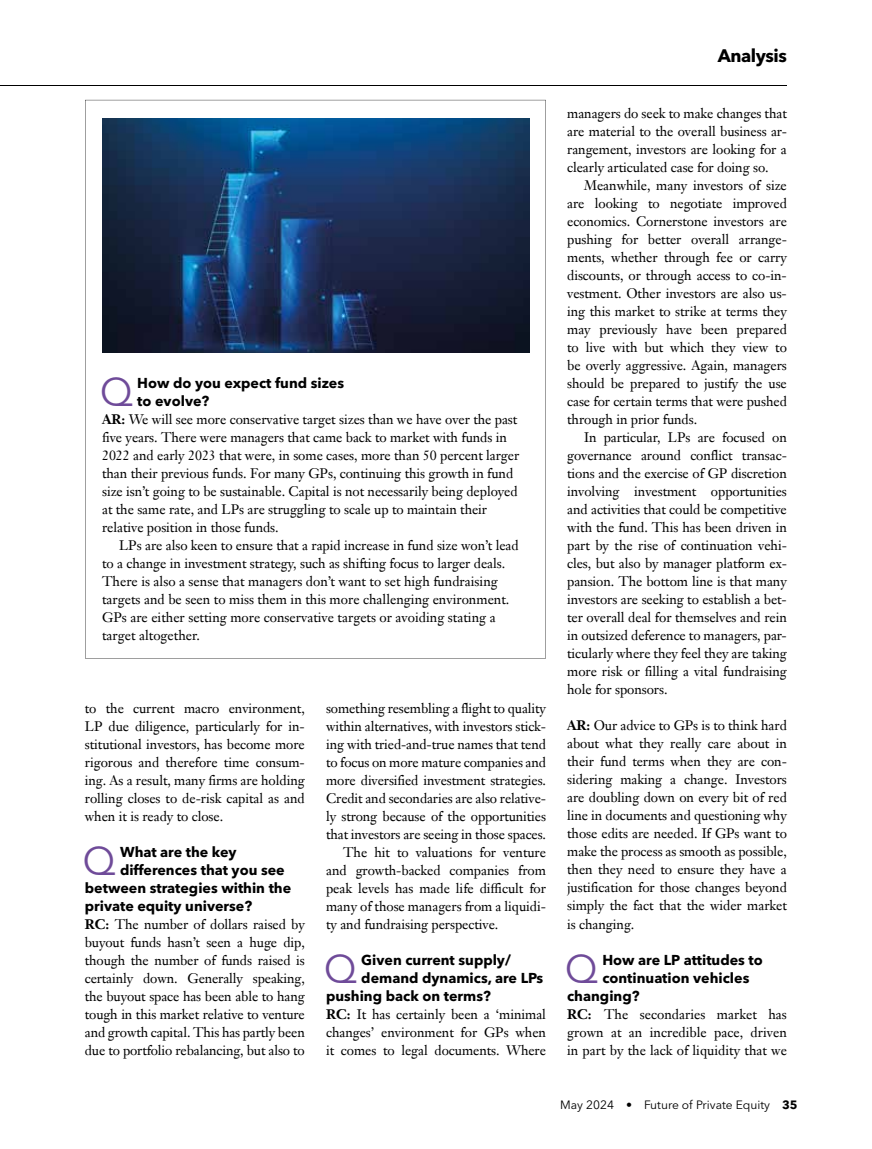
<style>
.page{position:relative;width:872px;height:1149px;background:#fff}
.page>*{position:absolute;margin:0;border:0;box-sizing:border-box;transform-origin:0 0}
.t1{font:39.6px "Avenir Next LT Pro";color:#6f4b99}
.t2{font:700 18px "Avenir Next LT Pro";letter-spacing:-.025em;color:#000}
.t3{font:700 14.25px/18px "Avenir Next LT Pro";color:#000}
.t4{font:13.5px/18px "Janson Text LT Pro";letter-spacing:-.005em;color:#000;text-align:justify}
.t5{font:12px "Avenir Next LT Pro";color:#000}
.s1{font-weight:700}
</style>
<div class="page">
<hr style="left:0;top:85px;width:787px;height:1px;background:#000">
<svg style="left:85px;top:100px;width:461px;height:558px"></svg>
<img style="left:102px;top:118px;width:427px;height:234px">
<h1 class="t1" style="left:100px;top:368px;width:35px">Q</h1>
<p class="t3" style="left:137px;top:374px;width:208px">How do you expect fund sizes to evolve?</p>
<p class="t4" style="left:102px;top:410px;width:419px;text-align:left"><span class="s1">AR:</span> We will see more conservative target sizes than we have over the past five years. There were managers that came back to market with funds in 2022 and early 2023 that were, in some cases, more than 50 percent larger than their previous funds. For many GPs, continuing this growth in fund size isn’t going to be sustainable. Capital is not necessarily being deployed at the same rate, and LPs are struggling to scale up to maintain their relative position in those funds.</p>
<p class="t4" style="left:102px;top:536px;width:418px;text-align:left;text-indent:17px">LPs are also keen to ensure that a rapid increase in fund size won’t lead to a change in investment strategy, such as shifting focus to larger deals.<br>There is also a sense that managers don’t want to set high fundraising targets and be seen to miss them in this more challenging environment.<br>GPs are either setting more conservative targets or avoiding stating a target altogether.</p>
<p class="t4" style="left:85px;top:698px;width:221px">to the current macro environment, LP due diligence, particularly for in&shy;stitutional investors, has become more rigorous and therefore time consum&shy;ing. As a result, many firms are holding rolling closes to de-risk capital as and when it is ready to close.</p>
<h1 class="t1" style="left:83px;top:836px;width:35px">Q</h1>
<p class="t3" style="left:120px;top:842px;width:118px">What are the key</p>
<p class="t3" style="left:120px;top:860px;width:166px">differences that you see</p>
<p class="t3" style="left:85px;top:878px;width:208px">between strategies within the</p>
<p class="t3" style="left:85px;top:896px;width:169px">private equity universe?</p>
<p class="t4" style="left:85px;top:914px;width:221px"><span class="s1">RC:</span> The number of dollars raised by buyout funds hasn’t seen a huge dip, though the number of funds raised is certainly down. Generally speaking, the buyout space has been able to hang tough in this market relative to venture and growth capital. This has partly been due to portfolio rebalancing, but also to</p>
<p class="t4" style="left:326px;top:698px;width:221px">something resembling a flight to quality</p>
<p class="t4" style="left:326px;top:716px;width:221px">within alternatives, with investors stick-</p>
<p class="t4" style="left:326px;top:734px;width:221px">ing with tried-and-true names that tend</p>
<p class="t4" style="left:326px;top:752px;width:221px">to focus on more mature companies and</p>
<p class="t4" style="left:326px;top:770px;width:221px">more diversified investment strategies.</p>
<p class="t4" style="left:326px;top:788px;width:221px">Credit and secondaries are also relative-</p>
<p class="t4" style="left:326px;top:806px;width:221px">ly strong because of the opportunities</p>
<p class="t4" style="left:326px;top:824px;width:221px">that investors are seeing in those spaces.</p>
<p class="t4" style="left:343px;top:842px;width:204px">The hit to valuations for venture</p>
<p class="t4" style="left:326px;top:860px;width:221px">and growth-backed companies from</p>
<p class="t4" style="left:326px;top:878px;width:221px">peak levels has made life difficult for</p>
<p class="t4" style="left:326px;top:896px;width:221px">many of those managers from a liquidi-</p>
<p class="t4" style="left:326px;top:914px;width:174px">ty and fundraising perspective.</p>
<h1 class="t1" style="left:324px;top:944px;width:35px">Q</h1>
<p class="t3" style="left:361px;top:950px;width:151px">Given current supply/</p>
<p class="t3" style="left:361px;top:968px;width:183px">demand dynamics, are LPs</p>
<p class="t3" style="left:326px;top:986px;width:166px">pushing back on terms?</p>
<p class="t4" style="left:326px;top:1004px;width:221px"><span class="s1">RC:</span> It has certainly been a ‘minimal changes’ environment for GPs when it comes to legal documents. Where</p>
<h2 class="t2" style="left:717px;top:45px;width:71px">Analysis</h2>
<p class="t4" style="left:567px;top:104px;width:221px">managers do seek to make changes that are material to the overall business ar&shy;rangement, investors are looking for a clearly articulated case for doing so.</p>
<p class="t4" style="left:567px;top:176px;width:221px;text-indent:17px">Meanwhile, many investors of size are looking to negotiate improved economics. Cornerstone investors are pushing for better overall arrange&shy;ments, whether through fee or carry discounts, or through access to co-in&shy;vestment. Other investors are also us&shy;ing this market to strike at terms they may previously have been prepared to live with but which they view to be overly aggressive. Again, managers should be prepared to justify the use case for certain terms that were pushed through in prior funds.</p>
<p class="t4" style="left:567px;top:428px;width:221px;text-indent:17px">In particular, LPs are focused on governance around conflict transac&shy;tions and the exercise of GP discretion involving investment opportunities and activities that could be competitive with the fund. This has been driven in part by the rise of continuation vehi&shy;cles, but also by manager platform ex&shy;pansion. The bottom line is that many investors are seeking to establish a bet&shy;ter overall deal for themselves and rein in outsized deference to managers, par&shy;ticularly where they feel they are taking more risk or filling a vital fundraising hole for sponsors.</p>
<p class="t4" style="left:567px;top:716px;width:221px"><span class="s1">AR:</span> Our advice to GPs is to think hard about what they really care about in their fund terms when they are con&shy;sidering making a change. Investors are doubling down on every bit of red line in documents and questioning why those edits are needed. If GPs want to make the process as smooth as possible, then they need to ensure they have a justification for those changes beyond simply the fact that the wider market is changing.</p>
<h1 class="t1" style="left:565px;top:944px;width:35px">Q</h1>
<p class="t3" style="left:602px;top:950px;width:162px">How are LP attitudes to</p>
<p class="t3" style="left:602px;top:968px;width:149px">continuation vehicles</p>
<p class="t3" style="left:567px;top:986px;width:74px">changing?</p>
<p class="t4" style="left:567px;top:1004px;width:221px"><span class="s1">RC:</span> The secondaries market has grown at an incredible pace, driven in part by the lack of liquidity that we</p>
<p class="t5" style="left:560px;top:1097px;width:239px">May 2024 • Future of Private Equity <span class="s1">35</span></p>
</div>
